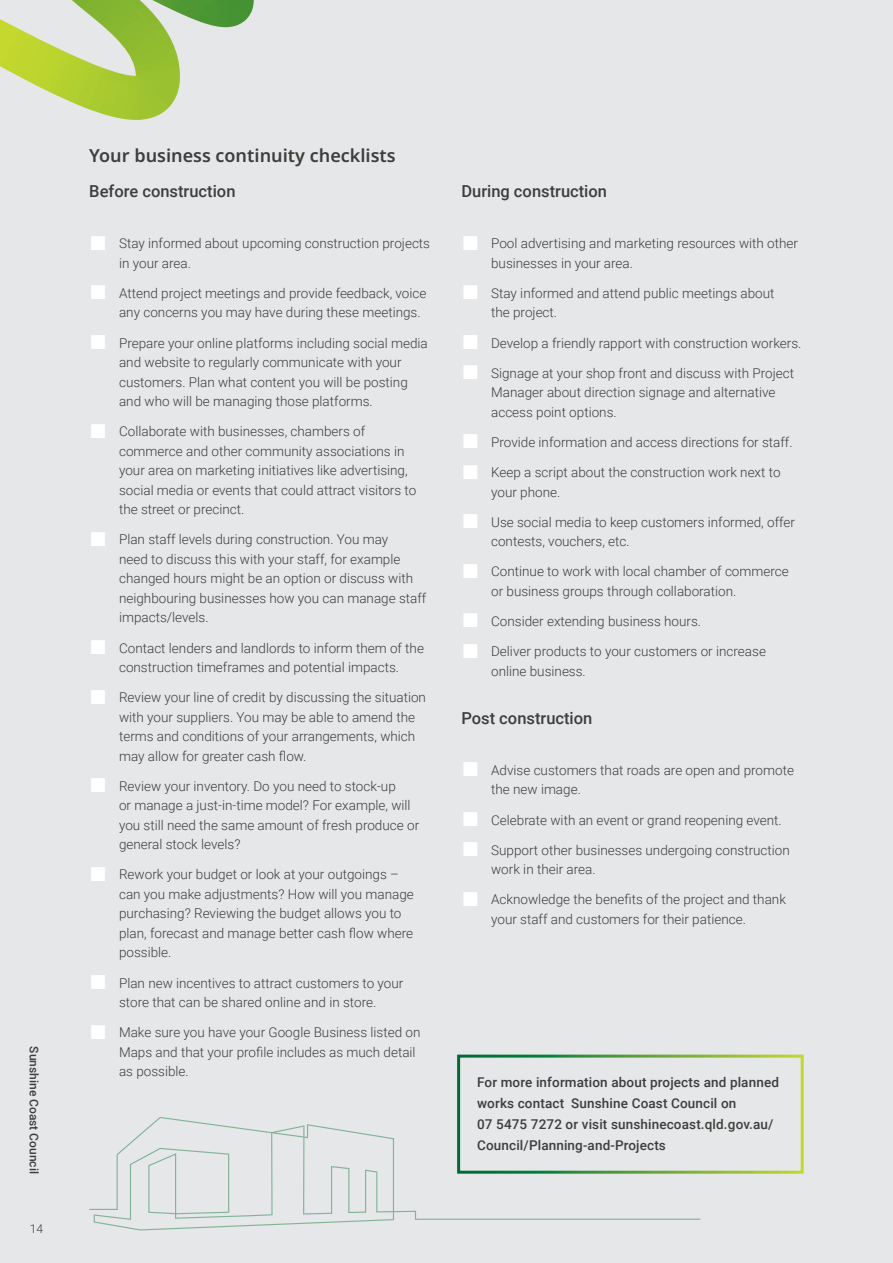
<style>
.page{position:relative;width:893px;height:1263px;background:#e6e7e8}
.page>*{position:absolute;margin:0;border:0;box-sizing:border-box;transform-origin:0 0}
.t1{font:600 18px "Noto Sans";color:#3d3d3c}
.t2{font:500 16.5px "Roboto";color:#3d3d3c}
.t3{font:300 13.5px/19.5px "Roboto";color:#3d3d3c}
.t4{font:500 13.5px/21px "Roboto";letter-spacing:.01em;color:#3d3d3c}
.t5{font:500 12px "Roboto";color:#3d3d3c}
.t6{font:300 12px "Roboto";color:#3d3d3c}
.s1{font-family:"Arial";font-weight:400;font-size:30px;color:#fff}
</style>
<div class="page">
<svg style="left:0;top:0;width:254px;height:120px"></svg>
<svg style="left:89px;top:1117px;width:611px;height:113px"></svg>
<p class="t5" style="left:42px;top:1046px;width:129px;rotate:90deg">Sunshine Coast Council</p>
<p class="t6" style="left:30px;top:1220px;width:15px">14</p>
<h1 class="t1" style="left:89px;top:142px;width:308px">Your business continuity checklists</h1>
<p class="t2" style="left:89px;top:180px;width:148px">Before construction</p>
<p class="t3" style="left:119px;top:233px;width:313px;text-indent:-30px"><span class="s1">■</span> Stay informed about upcoming construction projects in your area.</p>
<p class="t3" style="left:119px;top:283px;width:309px;text-indent:-30px"><span class="s1">■</span> Attend project meetings and provide feedback, voice any concerns you may have during these meetings.</p>
<p class="t3" style="left:119px;top:333px;width:310px;text-indent:-30px"><span class="s1">■</span> Prepare your online platforms including social media and website to regularly communicate with your customers. Plan what content you will be posting and who will be managing those platforms.</p>
<p class="t3" style="left:119px;top:421px;width:299px;text-indent:-30px"><span class="s1">■</span> Collaborate with businesses, chambers of commerce and other community associations in your area on marketing initiatives like advertising, social media or events that could attract visitors to the street or precinct.</p>
<p class="t3" style="left:119px;top:529px;width:309px;text-indent:-30px"><span class="s1">■</span> Plan staff levels during construction. You may<br>need to discuss this with your staff, for example changed hours might be an option or discuss with neighbouring businesses how you can manage staff impacts/levels.</p>
<p class="t3" style="left:89px;top:637px;width:336px;text-align:center"><span class="s1">■</span> Contact lenders and landlords to inform them of the construction timeframes and potential impacts.</p>
<p class="t3" style="left:119px;top:687px;width:308px;text-indent:-30px"><span class="s1">■</span> Review your line of credit by discussing the situation with your suppliers. You may be able to amend the terms and conditions of your arrangements, which may allow for greater cash flow.</p>
<p class="t3" style="left:119px;top:776px;width:302px;text-indent:-30px"><span class="s1">■</span> Review your inventory. Do you need to stock-up<br>or manage a just-in-time model? For example, will you still need the same amount of fresh produce or general stock levels?</p>
<p class="t3" style="left:119px;top:864px;width:296px;text-indent:-30px"><span class="s1">■</span> Rework your budget or look at your outgoings – can you make adjustments? How will you manage purchasing? Reviewing the budget allows you to plan, forecast and manage better cash flow where possible.</p>
<p class="t3" style="left:89px;top:972px;width:316px;text-align:center"><span class="s1">■</span> Plan new incentives to attract customers to your store that can be shared online and in store.</p>
<p class="t3" style="left:119px;top:1022px;width:303px;text-indent:-30px"><span class="s1">■</span> Make sure you have your Google Business listed on<br>Maps and that your profile includes as much detail as possible.</p>
<p class="t2" style="left:461px;top:180px;width:147px">During construction</p>
<p class="t3" style="left:491px;top:233px;width:308px;text-indent:-30px"><span class="s1">■</span> Pool advertising and marketing resources with other businesses in your area.</p>
<p class="t3" style="left:491px;top:283px;width:285px;text-indent:-30px"><span class="s1">■</span> Stay informed and attend public meetings about the project.</p>
<p class="t3" style="left:461px;top:333px;width:342px"><span class="s1">■</span> Develop a friendly rapport with construction workers.</p>
<p class="t3" style="left:491px;top:363px;width:304px;text-indent:-30px"><span class="s1">■</span> Signage at your shop front and discuss with Project<br>Manager about direction signage and alternative access point options.</p>
<p class="t3" style="left:461px;top:432px;width:333px"><span class="s1">■</span> Provide information and access directions for staff.</p>
<p class="t3" style="left:491px;top:462px;width:291px;text-indent:-30px"><span class="s1">■</span> Keep a script about the construction work next to your phone.</p>
<p class="t3" style="left:491px;top:512px;width:305px;text-indent:-30px"><span class="s1">■</span> Use social media to keep customers informed, offer contests, vouchers, etc.</p>
<p class="t3" style="left:491px;top:561px;width:299px;text-indent:-30px"><span class="s1">■</span> Continue to work with local chamber of commerce or business groups through collaboration.</p>
<p class="t3" style="left:461px;top:611px;width:241px"><span class="s1">■</span> Consider extending business hours.</p>
<p class="t3" style="left:491px;top:641px;width:276px;text-indent:-30px"><span class="s1">■</span> Deliver products to your customers or increase online business.</p>
<p class="t2" style="left:461px;top:706px;width:133px">Post construction</p>
<p class="t3" style="left:491px;top:760px;width:304px;text-indent:-30px"><span class="s1">■</span> Advise customers that roads are open and promote the new image.</p>
<p class="t3" style="left:461px;top:809px;width:322px"><span class="s1">■</span> Celebrate with an event or grand reopening event.</p>
<p class="t3" style="left:491px;top:840px;width:300px;text-indent:-30px"><span class="s1">■</span> Support other businesses undergoing construction work in their area.</p>
<p class="t3" style="left:491px;top:889px;width:296px;text-indent:-30px"><span class="s1">■</span> Acknowledge the benefits of the project and thank your staff and customers for their patience.</p>
<p class="t4" style="left:477px;top:1072px;width:303px">For more information about projects and planned works contact Sunshine Coast Council on<br>07 5475 7272 or visit sunshinecoast.qld.gov.au/ Council/Planning-and-Projects</p>
</div>
